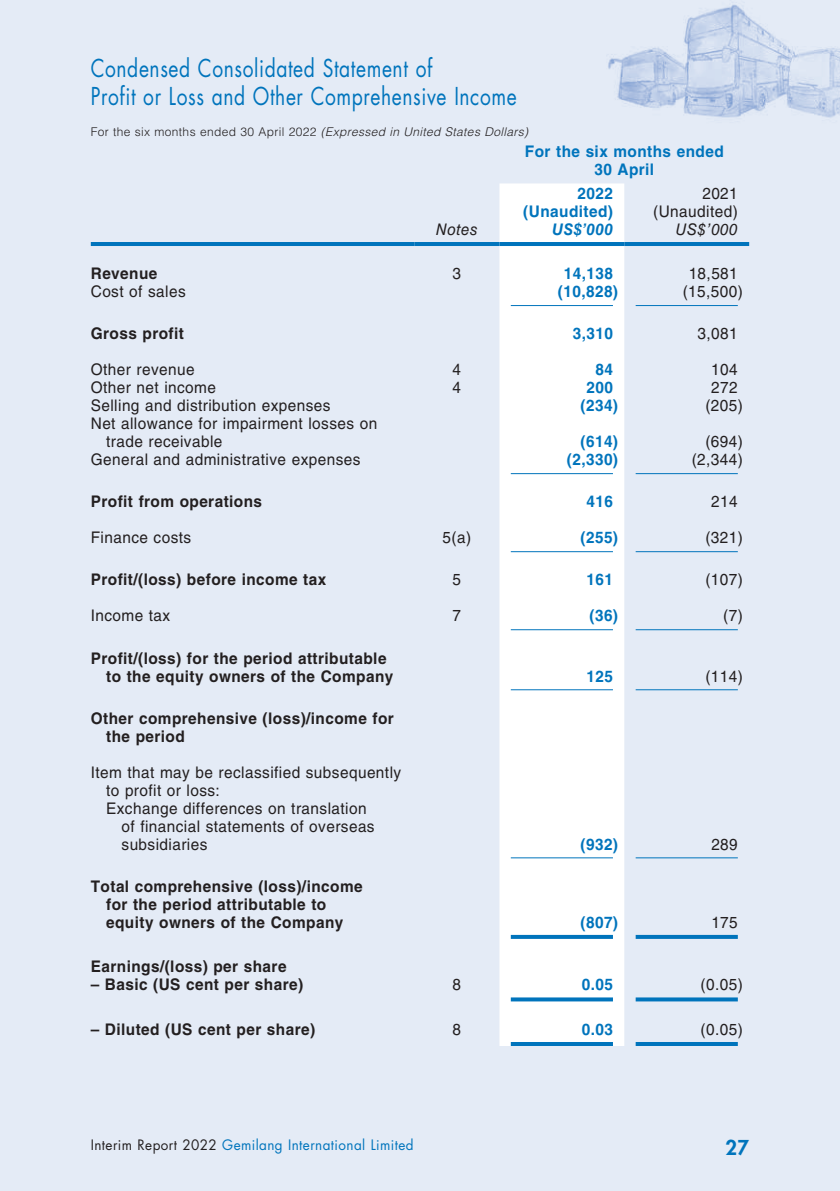
<style>
.page{position:relative;width:840px;height:1191px;background:#fff}
.page>*{position:absolute;margin:0;border:0;box-sizing:border-box;transform-origin:0 0}
.t1{font:24px/28px "Futura Std";letter-spacing:.03em;color:#0074bc;scale:.8 1}
.t2{font:800 20px "Futura Std";color:#0074bc}
.t3{font:16px/18px "Helvetica LT Std";letter-spacing:.03em;color:#231f20;scale:.96 1}
.t4{font:700 16px/18px "Helvetica LT Std";letter-spacing:.03em;color:#231f20;scale:.96 1}
.t5{font:700 16px/18px "Helvetica LT Std";letter-spacing:.03em;color:#0074bc;text-align:center;scale:.96 1}
.t6{font:italic 16px "Helvetica LT Std";letter-spacing:.03em;color:#231f20;scale:.96 1}
.t7{font:italic 700 16px "Helvetica LT Std";color:#0074bc;scale:.96 1}
.t8{font:14px "Futura Std";letter-spacing:.03em;color:#0074bc;scale:.96 1}
.t9{font:italic 300 12px "Helvetica LT Std";letter-spacing:.03em;color:#231f20}
.s1{font-style:normal}
.s2{color:#231f20}
</style>
<div class="page">
<div style="left:1px;top:0;width:838px;height:1191px;background:#e4ebf6"></div>
<div style="left:499px;top:183px;width:125px;height:863px;background:#fff"></div>
<hr style="left:91px;top:242px;width:323px;height:4px;background:#0074bc">
<hr style="left:414px;top:242px;width:85px;height:4px;background:#0074bc">
<hr style="left:499px;top:242px;width:125px;height:4px;background:#0074bc">
<hr style="left:624px;top:242px;width:124px;height:4px;background:#0074bc">
<hr style="left:510px;top:305px;width:102px;height:1px;background:#0074bc">
<hr style="left:635px;top:305px;width:102px;height:1px;background:#0074bc">
<hr style="left:510px;top:473px;width:102px;height:1px;background:#0074bc">
<hr style="left:635px;top:473px;width:102px;height:1px;background:#0074bc">
<hr style="left:510px;top:551px;width:102px;height:1px;background:#0074bc">
<hr style="left:635px;top:551px;width:102px;height:1px;background:#0074bc">
<hr style="left:510px;top:629px;width:102px;height:1px;background:#0074bc">
<hr style="left:635px;top:629px;width:102px;height:1px;background:#0074bc">
<hr style="left:510px;top:689px;width:102px;height:1px;background:#0074bc">
<hr style="left:635px;top:689px;width:102px;height:1px;background:#0074bc">
<hr style="left:510px;top:857px;width:102px;height:1px;background:#0074bc">
<hr style="left:635px;top:857px;width:102px;height:1px;background:#0074bc">
<svg style="left:510px;top:935px;width:102px;height:4px"></svg>
<svg style="left:635px;top:935px;width:102px;height:4px"></svg>
<svg style="left:510px;top:997px;width:102px;height:4px"></svg>
<svg style="left:635px;top:997px;width:102px;height:4px"></svg>
<hr style="left:510px;top:1042px;width:102px;height:4px;background:#0074bc">
<hr style="left:635px;top:1042px;width:102px;height:4px;background:#0074bc">
<h1 class="t1" style="left:91px;top:54px;width:533px">Condensed Consolidated Statement of<br>Profit or Loss and Other Comprehensive Income</h1>
<p class="t9" style="left:91px;top:124px;width:438px"><span class="s1">For the six months ended 30 April 2022</span> (Expressed in United States Dollars)</p>
<p class="t5" style="left:524px;top:142px;width:208px">For the six months ended<br>30 April</p>
<p class="t5" style="left:577px;top:184px;width:38px">2022</p>
<p class="t3" style="left:702px;top:184px;width:38px">2021</p>
<p class="t5" style="left:523px;top:202px;width:95px">(Unaudited)</p>
<p class="t3" style="left:653px;top:202px;width:90px">(Unaudited)</p>
<p class="t6" style="left:435px;top:220px;width:45px">Notes</p>
<p class="t7" style="left:552px;top:219px;width:65px">US$’000</p>
<p class="t6" style="left:675px;top:220px;width:66px">US$’000</p>
<p class="t4" style="left:91px;top:264px;width:71px">Revenue</p>
<p class="t3" style="left:452px;top:265px;width:10px">3</p>
<p class="t5" style="left:563px;top:264px;width:53px">14,138</p>
<p class="t3" style="left:688px;top:265px;width:53px">18,581</p>
<p class="t3" style="left:91px;top:283px;width:100px">Cost of sales</p>
<p class="t5" style="left:557px;top:282px;width:64px">(10,828)</p>
<p class="t3" style="left:682px;top:283px;width:64px">(15,500)</p>
<p class="t4" style="left:91px;top:324px;width:98px">Gross profit</p>
<p class="t5" style="left:572px;top:324px;width:43px">3,310</p>
<p class="t3" style="left:697px;top:325px;width:43px">3,081</p>
<p class="t3" style="left:91px;top:361px;width:110px">Other revenue</p>
<p class="t3" style="left:452px;top:361px;width:10px">4</p>
<p class="t5" style="left:595px;top:360px;width:20px">84</p>
<p class="t3" style="left:711px;top:361px;width:29px">104</p>
<p class="t3" style="left:91px;top:379px;width:132px">Other net income</p>
<p class="t3" style="left:452px;top:379px;width:10px">4</p>
<p class="t5" style="left:586px;top:378px;width:29px">200</p>
<p class="t3" style="left:711px;top:379px;width:29px">272</p>
<p class="t3" style="left:91px;top:397px;width:251px">Selling and distribution expenses</p>
<p class="t5" style="left:580px;top:396px;width:41px">(234)</p>
<p class="t3" style="left:705px;top:397px;width:41px">(205)</p>
<p class="t3" style="left:106px;top:415px;width:284px;text-indent:-15px">Net allowance for impairment losses on trade receivable</p>
<p class="t5" style="left:580px;top:432px;width:41px">(614)</p>
<p class="t3" style="left:705px;top:433px;width:41px">(694)</p>
<p class="t3" style="left:91px;top:451px;width:282px">General and administrative expenses</p>
<p class="t5" style="left:566px;top:450px;width:55px">(2,330)</p>
<p class="t3" style="left:691px;top:451px;width:55px">(2,344)</p>
<p class="t4" style="left:91px;top:492px;width:180px">Profit from operations</p>
<p class="t5" style="left:586px;top:492px;width:29px">416</p>
<p class="t3" style="left:711px;top:493px;width:29px">214</p>
<p class="t3" style="left:91px;top:529px;width:106px">Finance costs</p>
<p class="t3" style="left:442px;top:529px;width:31px">5(a)</p>
<p class="t5" style="left:580px;top:528px;width:41px">(255)</p>
<p class="t3" style="left:705px;top:529px;width:41px">(321)</p>
<p class="t4" style="left:91px;top:570px;width:247px">Profit/(loss) before income tax</p>
<p class="t3" style="left:452px;top:571px;width:10px">5</p>
<p class="t5" style="left:586px;top:570px;width:29px">161</p>
<p class="t3" style="left:705px;top:571px;width:41px">(107)</p>
<p class="t3" style="left:91px;top:607px;width:84px">Income tax</p>
<p class="t3" style="left:452px;top:607px;width:10px">7</p>
<p class="t5" style="left:589px;top:606px;width:31px">(36)</p>
<p class="t3" style="left:723px;top:607px;width:22px">(7)</p>
<p class="t4" style="left:106px;top:648px;width:300px;text-indent:-15px">Profit/(loss) for the period attributable to the equity owners of the Company</p>
<p class="t5" style="left:586px;top:666px;width:29px">125</p>
<p class="t3" style="left:705px;top:667px;width:41px">(114)</p>
<p class="t4" style="left:106px;top:708px;width:301px;text-indent:-15px">Other comprehensive (loss)/income for the period</p>
<p class="t3" style="left:91px;top:763px;width:324px">Item that may be reclassified subsequently</p>
<p class="t3" style="left:106px;top:781px;width:120px">to profit or loss:</p>
<p class="t3" style="left:106px;top:799px;width:272px">Exchange differences on translation</p>
<p class="t3" style="left:121px;top:817px;width:265px">of financial statements of overseas</p>
<p class="t3" style="left:121px;top:835px;width:91px">subsidiaries</p>
<p class="t5" style="left:580px;top:834px;width:41px">(932)</p>
<p class="t3" style="left:711px;top:835px;width:29px">289</p>
<p class="t4" style="left:106px;top:876px;width:268px;text-indent:-15px">Total comprehensive (loss)/income for the period attributable to equity owners of the Company</p>
<p class="t5" style="left:580px;top:912px;width:41px">(807)</p>
<p class="t3" style="left:711px;top:913px;width:29px">175</p>
<p class="t4" style="left:91px;top:957px;width:205px">Earnings/(loss) per share</p>
<p class="t4" style="left:91px;top:975px;width:223px">– Basic (US cent per share)</p>
<p class="t3" style="left:452px;top:975px;width:10px">8</p>
<p class="t5" style="left:581px;top:975px;width:34px">0.05</p>
<p class="t3" style="left:700px;top:975px;width:46px">(0.05)</p>
<p class="t4" style="left:91px;top:1019px;width:235px">– Diluted (US cent per share)</p>
<p class="t3" style="left:452px;top:1020px;width:10px">8</p>
<p class="t5" style="left:581px;top:1019px;width:34px">0.03</p>
<p class="t3" style="left:700px;top:1020px;width:46px">(0.05)</p>
<p class="t8" style="left:91px;top:1135px;width:337px"><span class="s2">Interim Report 2022</span> Gemilang International Limited</p>
<p class="t2" style="left:725px;top:1134px;width:25px">27</p>
</div>
